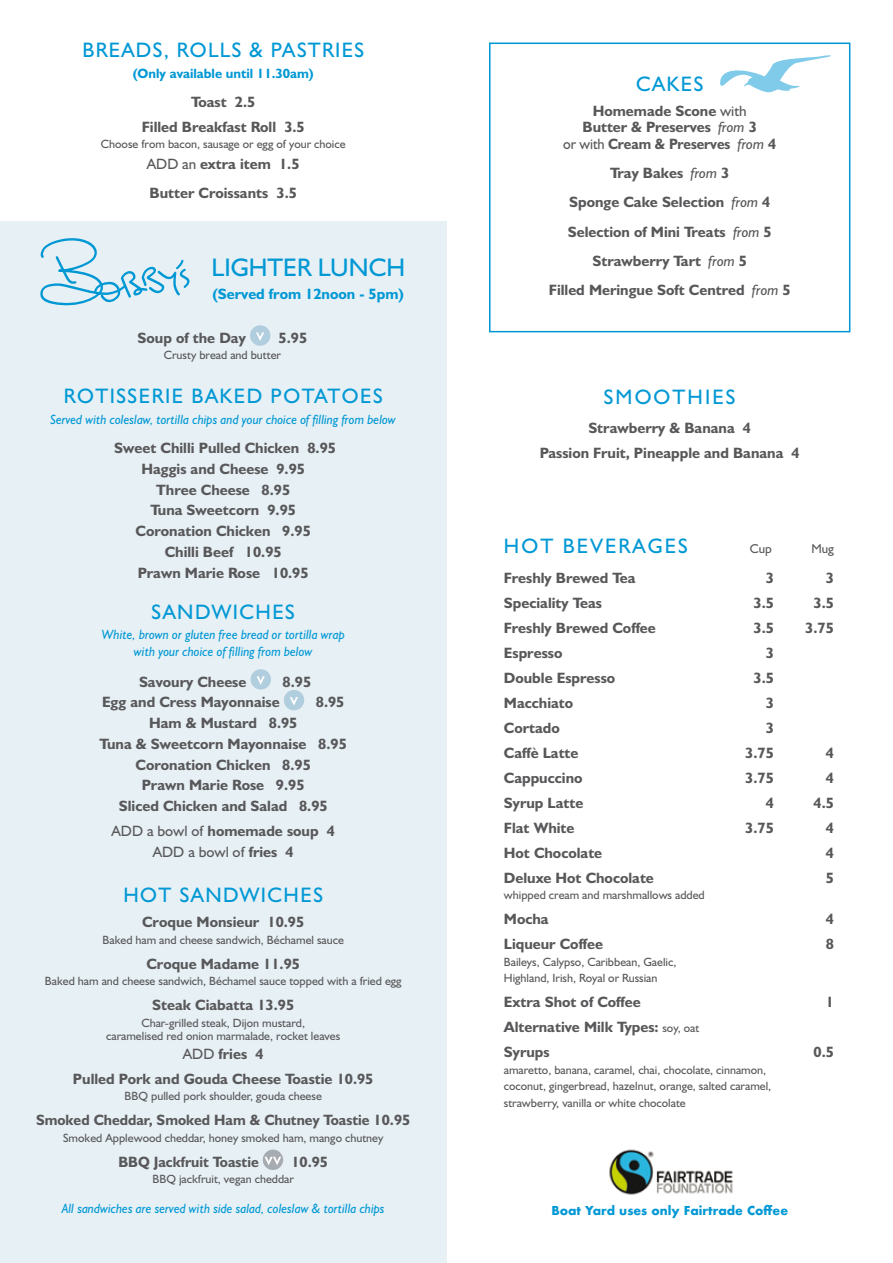
<style>
.page{position:relative;width:893px;height:1263px;background:#fff}
.page>*{position:absolute;margin:0;border:0;box-sizing:border-box;transform-origin:0 0}
.t1{font:25.5px "Humanist 521 BT";color:#0098d4}
.t2{font:21px "Humanist 521 BT";letter-spacing:.07em;color:#0098d4}
.t3{font:21px "Humanist 521 BT";letter-spacing:.1em;color:#0098d4}
.t4{font:700 15px/20.7px "Humanist 521 BT";color:#58585a;text-align:center}
.t5{font:15px/20.7px "Humanist 521 BT";color:#58585a;text-align:center}
.t6{font:700 15px "Humanist 521 BT";color:#0098d4}
.t7{font:italic 13.5px/16.5px "Humanist 521 BT";color:#0098d4;text-align:center;scale:.95 1}
.t8{font:700 13.5px "Humanist 521 BT";color:#0098d4}
.t9{font:12.9px "Humanist 521 BT";color:#58585a}
.t10{font:12px/16.5px "Humanist 521 BT";color:#58585a}
.t11{font:700 12px "Futura";color:#0098d4}
.s1{font-weight:400}
.s2{font-weight:700}
.s3{font-weight:400;font-style:italic}
.s4{font-weight:400;font-size:12px}
</style>
<div class="page">
<div style="left:0;top:222px;width:446px;height:1041px;background:#e7f0f5"></div>
<div style="left:251px;top:669px;width:20px;height:21px;background:#b1cede;border-radius:50%"></div>
<svg style="left:257px;top:676px;width:8px;height:9px"></svg>
<div style="left:284px;top:690px;width:20px;height:20px;background:#b1cede;border-radius:50%"></div>
<svg style="left:290px;top:697px;width:8px;height:8px"></svg>
<div style="left:263px;top:1149px;width:20px;height:21px;background:#a7acb3;border-radius:50%"></div>
<svg style="left:265px;top:1157px;width:16px;height:8px"></svg>
<div style="left:250px;top:325px;width:20px;height:21px;background:#b1cede;border-radius:50%"></div>
<svg style="left:256px;top:332px;width:8px;height:9px"></svg>
<img style="left:609px;top:1149px;width:124px;height:46px">
<svg style="left:720px;top:55px;width:111px;height:38px"></svg>
<svg style="left:40px;top:238px;width:150px;height:68px"></svg>
<div style="left:489px;top:43px;width:361px;height:289px;border:2px solid #0098d4"></div>
<h2 class="t2" style="left:82px;top:37px;width:283px">BREADS, ROLLS &amp; PASTRIES</h2>
<p class="t8" style="left:133px;top:65px;width:182px">(Only available until 11.30am)</p>
<p class="t4" style="left:142px;top:89px;width:165px;line-height:25px">Toast 2.5<br>Filled Breakfast Roll 3.5</p>
<p class="t10" style="left:101px;top:136px;width:246px">Choose from bacon, sausage or egg of your choice</p>
<p class="t4" style="left:147px;top:149px;width:154px;line-height:29.2px;text-align:left"><span class="s1">ADD an</span> extra item 1.5<br>Butter Croissants 3.5</p>
<h1 class="t1" style="left:211px;top:251px;width:195px">LIGHTER LUNCH</h1>
<p class="t6" style="left:212px;top:284px;width:193px">(Served from 12noon - 5pm)</p>
<p class="t4" style="left:138px;top:327px;width:110px">Soup of the Day</p>
<p class="t4" style="left:279px;top:327px;width:30px">5.95</p>
<p class="t10" style="left:164px;top:346px;width:119px">Crusty bread and butter</p>
<h2 class="t2" style="left:64px;top:383px;width:320px">ROTISSERIE BAKED POTATOES</h2>
<p class="t7" style="left:51px;top:411px;width:365px">Served with coleslaw, tortilla chips and your choice of filling from below</p>
<p class="t4" style="left:114px;top:437px;width:223px">Sweet Chilli Pulled Chicken 8.95<br>Haggis and Cheese 9.95<br>Three Cheese 8.95<br>Tuna Sweetcorn 9.95<br>Coronation Chicken 9.95<br>Chilli Beef 10.95<br>Prawn Marie Rose 10.95</p>
<h2 class="t2" style="left:152px;top:598px;width:145px">SANDWICHES</h2>
<p class="t7" style="left:102px;top:626px;width:258px">White, brown or gluten free bread or tortilla wrap with your choice of filling from below</p>
<p class="t4" style="left:139px;top:671px;width:109px">Savoury Cheese</p>
<p class="t4" style="left:283px;top:671px;width:30px">8.95</p>
<p class="t4" style="left:102px;top:691px;width:179px">Egg and Cress Mayonnaise</p>
<p class="t4" style="left:316px;top:691px;width:30px">8.95</p>
<p class="t4" style="left:100px;top:712px;width:249px">Ham &amp; Mustard 8.95<br>Tuna &amp; Sweetcorn Mayonnaise 8.95<br>Coronation Chicken 8.95<br>Prawn Marie Rose 9.95<br>Sliced Chicken and Salad 8.95</p>
<p class="t5" style="left:112px;top:820px;width:225px">ADD a bowl of <span class="s2">homemade soup 4<br></span>ADD a bowl of <span class="s2">fries 4</span></p>
<h2 class="t2" style="left:123px;top:882px;width:201px">HOT SANDWICHES</h2>
<p class="t4" style="left:142px;top:911px;width:164px">Croque Monsieur 10.95</p>
<p class="t10" style="left:103px;top:931px;width:243px">Baked ham and cheese sandwich, Béchamel sauce</p>
<p class="t4" style="left:146px;top:953px;width:155px">Croque Madame 11.95</p>
<p class="t10" style="left:45px;top:972px;width:358px">Baked ham and cheese sandwich, Béchamel sauce topped with a fried egg</p>
<p class="t4" style="left:152px;top:994px;width:143px">Steak Ciabatta 13.95</p>
<p class="t10" style="left:106px;top:1015px;width:235px;line-height:13.5px;text-align:center">Char-grilled steak, Dijon mustard,<br>caramelised red onion marmalade, rocket leaves</p>
<p class="t4" style="left:73px;top:1041px;width:302px;line-height:25px"><span class="s1">ADD</span> fries 4<br>Pulled Pork and Gouda Cheese Toastie 10.95</p>
<p class="t10" style="left:125px;top:1088px;width:199px">BBQ pulled pork shoulder, gouda cheese</p>
<p class="t4" style="left:36px;top:1109px;width:376px">Smoked Cheddar, Smoked Ham &amp; Chutney Toastie 10.95</p>
<p class="t10" style="left:63px;top:1129px;width:322px">Smoked Applewood cheddar, honey smoked ham, mango chutney</p>
<p class="t4" style="left:118px;top:1151px;width:142px">BBQ Jackfruit Toastie</p>
<p class="t4" style="left:291px;top:1151px;width:38px">10.95</p>
<p class="t10" style="left:152px;top:1171px;width:143px">BBQ jackfruit, vegan cheddar</p>
<p class="t7" style="left:62px;top:1199px;width:341px">All sandwiches are served with side salad, coleslaw &amp; tortilla chips</p>
<h2 class="t2" style="left:636px;top:71px;width:69px">CAKES</h2>
<p class="t4" style="left:563px;top:102px;width:215px;line-height:16.5px">Homemade Scone <span class="s1">with<br></span>Butter &amp; Preserves <span class="s3">from</span> 3<br><span class="s1">or with</span> Cream &amp; Preserves <span class="s3">from</span> 4</p>
<p class="t4" style="left:549px;top:158px;width:243px;line-height:29.2px">Tray Bakes <span class="s3">from</span> 3<br>Sponge Cake Selection <span class="s3">from</span> 4<br>Selection of Mini Treats <span class="s3">from</span> 5<br>Strawberry Tart <span class="s3">from</span> 5<br>Filled Meringue Soft Centred <span class="s3">from</span> 5</p>
<h2 class="t3" style="left:604px;top:384px;width:133px">SMOOTHIES</h2>
<p class="t4" style="left:540px;top:414px;width:262px;line-height:25.8px">Strawberry &amp; Banana 4<br>Passion Fruit, Pineapple and Banana 4</p>
<h2 class="t3" style="left:504px;top:533px;width:185px">HOT BEVERAGES</h2>
<p class="t9" style="left:750px;top:541px;width:23px">Cup</p>
<p class="t9" style="left:811px;top:541px;width:24px">Mug</p>
<p class="t4" style="left:504px;top:567px;width:133px">Freshly Brewed Tea</p>
<p class="t4" style="left:766px;top:567px;width:10px">3</p>
<p class="t4" style="left:826px;top:567px;width:10px">3</p>
<p class="t4" style="left:504px;top:592px;width:100px">Speciality Teas</p>
<p class="t4" style="left:753px;top:592px;width:22px">3.5</p>
<p class="t4" style="left:813px;top:592px;width:22px">3.5</p>
<p class="t4" style="left:504px;top:617px;width:154px">Freshly Brewed Coffee</p>
<p class="t4" style="left:753px;top:617px;width:22px">3.5</p>
<p class="t4" style="left:805px;top:617px;width:30px">3.75</p>
<p class="t4" style="left:504px;top:642px;width:60px">Espresso</p>
<p class="t4" style="left:766px;top:642px;width:10px">3</p>
<p class="t4" style="left:504px;top:667px;width:113px">Double Espresso</p>
<p class="t4" style="left:753px;top:667px;width:22px">3.5</p>
<p class="t4" style="left:504px;top:692px;width:71px">Macchiato</p>
<p class="t4" style="left:766px;top:692px;width:10px">3</p>
<p class="t4" style="left:504px;top:717px;width:57px">Cortado</p>
<p class="t4" style="left:766px;top:717px;width:10px">3</p>
<p class="t4" style="left:504px;top:742px;width:76px">Caffè Latte</p>
<p class="t4" style="left:745px;top:742px;width:30px">3.75</p>
<p class="t4" style="left:826px;top:742px;width:10px">4</p>
<p class="t4" style="left:504px;top:767px;width:80px">Cappuccino</p>
<p class="t4" style="left:745px;top:767px;width:30px">3.75</p>
<p class="t4" style="left:826px;top:767px;width:10px">4</p>
<p class="t4" style="left:504px;top:792px;width:81px">Syrup Latte</p>
<p class="t4" style="left:766px;top:792px;width:10px">4</p>
<p class="t4" style="left:813px;top:792px;width:22px">4.5</p>
<p class="t4" style="left:504px;top:817px;width:72px">Flat White</p>
<p class="t4" style="left:745px;top:817px;width:30px">3.75</p>
<p class="t4" style="left:826px;top:817px;width:10px">4</p>
<p class="t4" style="left:504px;top:842px;width:100px">Hot Chocolate</p>
<p class="t4" style="left:826px;top:842px;width:10px">4</p>
<p class="t4" style="left:504px;top:867px;width:152px">Deluxe Hot Chocolate</p>
<p class="t4" style="left:826px;top:867px;width:10px">5</p>
<p class="t10" style="left:504px;top:886px;width:202px">whipped cream and marshmallows added</p>
<p class="t4" style="left:504px;top:908px;width:46px">Mocha</p>
<p class="t4" style="left:826px;top:908px;width:10px">4</p>
<p class="t4" style="left:504px;top:933px;width:101px">Liqueur Coffee</p>
<p class="t4" style="left:826px;top:933px;width:10px">8</p>
<p class="t10" style="left:504px;top:953px;width:174px">Baileys, Calypso, Caribbean, Gaelic,<br>Highland, Irish, Royal or Russian</p>
<p class="t4" style="left:504px;top:991px;width:138px">Extra Shot of Coffee</p>
<p class="t4" style="left:826px;top:991px;width:10px">1</p>
<p class="t4" style="left:504px;top:1014px;width:197px;line-height:25px;text-align:left">Alternative Milk Types: <span class="s4">soy, oat<br></span>Syrups</p>
<p class="t4" style="left:813px;top:1041px;width:22px">0.5</p>
<p class="t10" style="left:504px;top:1061px;width:269px">amaretto, banana, caramel, chai, chocolate, cinnamon, coconut, gingerbread, hazelnut, orange, salted caramel, strawberry, vanilla or white chocolate</p>
<p class="t11" style="left:551px;top:1202px;width:238px">Boat Yard uses only Fairtrade Coffee</p>
</div>
